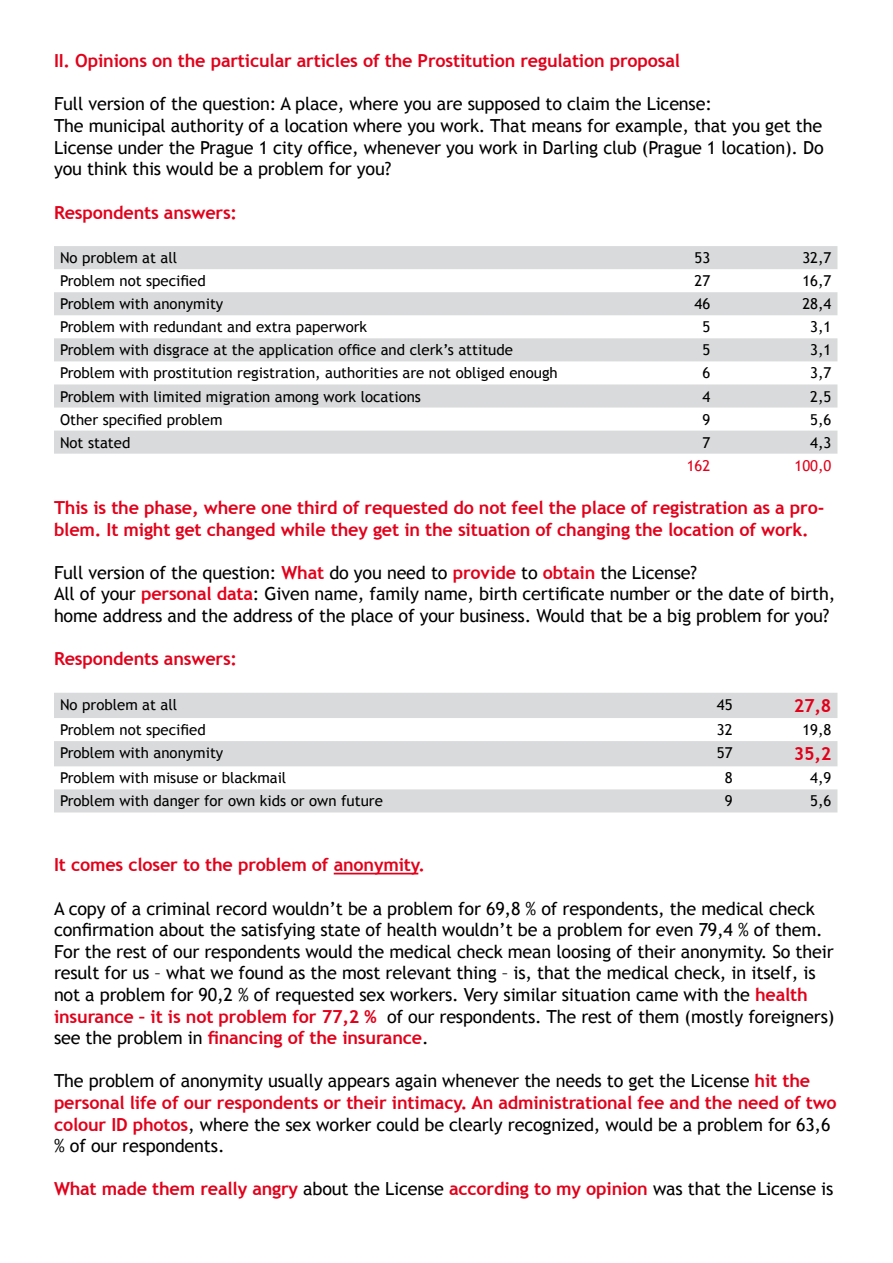
<style>
.page{position:relative;width:893px;height:1263px;background:#fff}
.page>*{position:absolute;margin:0;border:0;box-sizing:border-box;transform-origin:0 0}
.t1{font:18px/21.6px "Trebuchet MS";letter-spacing:-.01em;color:#000}
.t2{font:700 18px/21.6px "Trebuchet MS";letter-spacing:-.01em;color:#e2001a}
.t3{font:15px "Trebuchet MS";color:#000}
.t4{font:15px "Trebuchet MS";color:#e2001a}
.s1{font-weight:700;color:#e2001a}
.s2{font-weight:400;color:#000}
</style>
<div class="page">
<hr style="left:334px;top:873px;width:84px;height:1px;background:#e2001a">
<svg style="left:54px;top:246px;width:783px;height:208px;fill:#d9dadb"></svg>
<svg style="left:54px;top:693px;width:783px;height:119px;fill:#d9dadb"></svg>
<p class="t2" style="left:54px;top:50px;width:628px">II. Opinions on the particular articles of the Prostitution regulation proposal</p>
<p class="t1" style="left:54px;top:94px;width:771px">Full version of the question: A place, where you are supposed to claim the License:<br>The municipal authority of a location where you work. That means for example, that you get the License under the Prague 1 city office, whenever you work in Darling club (Prague 1 location). Do you think this would be a problem for you?</p>
<p class="t2" style="left:54px;top:201px;width:185px">Respondents answers:</p>
<p class="t3" style="left:60px;top:249px;width:119px">No problem at all</p>
<p class="t3" style="left:695px;top:249px;width:17px">53</p>
<p class="t3" style="left:802px;top:249px;width:31px">32,7</p>
<p class="t3" style="left:60px;top:272px;width:147px">Problem not specified</p>
<p class="t3" style="left:695px;top:272px;width:17px">27</p>
<p class="t3" style="left:802px;top:272px;width:31px">16,7</p>
<p class="t3" style="left:60px;top:295px;width:165px">Problem with anonymity</p>
<p class="t3" style="left:695px;top:295px;width:17px">46</p>
<p class="t3" style="left:802px;top:295px;width:31px">28,4</p>
<p class="t3" style="left:60px;top:318px;width:309px">Problem with redundant and extra paperwork</p>
<p class="t3" style="left:702px;top:318px;width:9px">5</p>
<p class="t3" style="left:810px;top:318px;width:23px">3,1</p>
<p class="t3" style="left:60px;top:341px;width:454px">Problem with disgrace at the application office and clerk’s attitude</p>
<p class="t3" style="left:702px;top:341px;width:9px">5</p>
<p class="t3" style="left:810px;top:341px;width:23px">3,1</p>
<p class="t3" style="left:60px;top:364px;width:499px">Problem with prostitution registration, authorities are not obliged enough</p>
<p class="t3" style="left:702px;top:364px;width:9px">6</p>
<p class="t3" style="left:810px;top:364px;width:23px">3,7</p>
<p class="t3" style="left:60px;top:387px;width:362px">Problem with limited migration among work locations</p>
<p class="t3" style="left:702px;top:387px;width:9px">4</p>
<p class="t3" style="left:810px;top:387px;width:23px">2,5</p>
<p class="t3" style="left:60px;top:410px;width:164px">Other specified problem</p>
<p class="t3" style="left:702px;top:410px;width:9px">9</p>
<p class="t3" style="left:810px;top:410px;width:23px">5,6</p>
<p class="t3" style="left:60px;top:433px;width:72px">Not stated</p>
<p class="t3" style="left:702px;top:433px;width:9px">7</p>
<p class="t3" style="left:810px;top:433px;width:23px">4,3</p>
<p class="t4" style="left:687px;top:456px;width:25px">162</p>
<p class="t4" style="left:794px;top:456px;width:38px">100,0</p>
<p class="t2" style="left:54px;top:497px;width:772px">This is the phase, where one third of requested do not feel the place of registration as a pro&shy;blem. It might get changed while they get in the situation of changing the location of work.</p>
<p class="t1" style="left:54px;top:562px;width:783px">Full version of the question: <span class="s1">What</span> do you need to <span class="s1">provide</span> to <span class="s1">obtain</span> the License?<br>All of your <span class="s1">personal data</span>: Given name, family name, birth certificate number or the date of birth, home address and the address of the place of your business. Would that be a big problem for you?</p>
<p class="t2" style="left:54px;top:648px;width:185px">Respondents answers:</p>
<p class="t3" style="left:60px;top:696px;width:119px">No problem at all</p>
<p class="t3" style="left:717px;top:696px;width:17px">45</p>
<p class="t2" style="left:794px;top:695px;width:39px">27,8</p>
<p class="t3" style="left:60px;top:721px;width:147px">Problem not specified</p>
<p class="t3" style="left:717px;top:721px;width:17px">32</p>
<p class="t3" style="left:802px;top:721px;width:31px">19,8</p>
<p class="t3" style="left:60px;top:744px;width:165px">Problem with anonymity</p>
<p class="t3" style="left:717px;top:744px;width:17px">57</p>
<p class="t2" style="left:794px;top:743px;width:39px">35,2</p>
<p class="t3" style="left:60px;top:769px;width:228px">Problem with misuse or blackmail</p>
<p class="t3" style="left:725px;top:769px;width:9px">8</p>
<p class="t3" style="left:810px;top:769px;width:23px">4,9</p>
<p class="t3" style="left:60px;top:792px;width:324px">Problem with danger for own kids or own future</p>
<p class="t3" style="left:725px;top:792px;width:9px">9</p>
<p class="t3" style="left:810px;top:792px;width:23px">5,6</p>
<p class="t2" style="left:54px;top:854px;width:372px">It comes closer to the problem of anonymity.</p>
<p class="t1" style="left:54px;top:897px;width:782px">A copy of a criminal record wouldn’t be a problem for 69,8 % of respondents, the medical check confirmation about the satisfying state of health wouldn’t be a problem for even 79,4 % of them.<br>For the rest of our respondents would the medical check mean loosing of their anonymity. So their result for us – what we found as the most relevant thing – is, that the medical check, in itself, is not a problem for 90,2 % of requested sex workers. Very similar situation came with the <span class="s1">health insurance – it is not problem for 77,2 %</span> of our respondents. The rest of them (mostly foreigners) see the problem in <span class="s1">financing of the insurance</span>.</p>
<p class="t1" style="left:54px;top:1070px;width:784px">The problem of anonymity usually appears again whenever the needs to get the License <span class="s1">hit the personal life of our respondents or their intimacy. An administrational fee and the need of two colour ID photos</span>, where the sex worker could be clearly recognized, would be a problem for 63,6 % of our respondents.</p>
<p class="t2" style="left:54px;top:1178px;width:781px">What made them really angry <span class="s2">about the License</span> according to my opinion <span class="s2">was that the License is</span></p>
</div>
